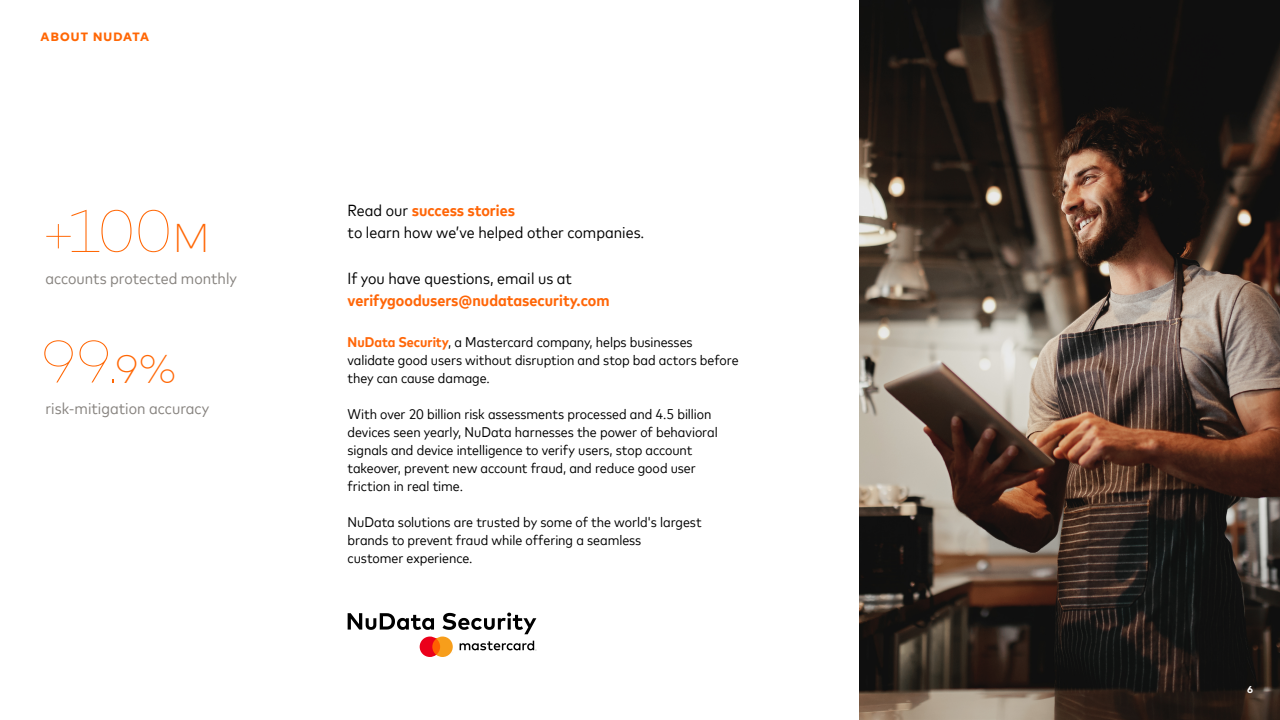
<style>
.page{position:relative;width:1280px;height:720px;background:#fff}
.page>*{position:absolute;margin:0;border:0;box-sizing:border-box;transform-origin:0 0}
.t1{font:100 60px "Mark Offc For MC";color:#ff6705}
.t2{font:16px/22.5px "Mark For MC Nrw";color:#000}
.t3{font:16px "Mark For MC Nrw";color:#86827e}
.t4{font:700 16px "Mark For MC Nrw";color:#ff6608}
.t5{font:14px/18px "Mark For MC Nrw";letter-spacing:-.005em;color:#000}
.t6{font:800 12px "Mark Offc For MC";letter-spacing:.1em;color:#ff6705}
.t7{font:700 10px "Mark Offc For MC";color:#fff}
.s1{font-weight:200;font-size:40px}
.s2{font-weight:700;color:#ff6608}
</style>
<div class="page">
<img style="left:860px;top:0;width:420px;height:720px">
<svg style="left:348px;top:613px;width:188px;height:44px"></svg>
<p class="t6" style="left:40px;top:27px;width:110px">ABOUT NUDATA</p>
<h1 class="t1" style="left:40px;top:188px;width:171px">+100<span class="s1">M</span></h1>
<p class="t3" style="left:46px;top:266px;width:193px">accounts protected monthly</p>
<h1 class="t1" style="left:40px;top:319px;width:137px">99.<span class="s1">9%</span></h1>
<p class="t3" style="left:46px;top:397px;width:165px">risk-mitigation accuracy</p>
<p class="t2" style="left:348px;top:198px;width:298px">Read our <span class="s2">success stories<br></span>to learn how we’ve helped other companies.</p>
<p class="t2" style="left:348px;top:265px;width:226px">If you have questions, email us at</p>
<p class="t4" style="left:348px;top:288px;width:263px">verifygoodusers@nudatasecurity.com</p>
<p class="t5" style="left:348px;top:331px;width:392px"><span class="s2">NuData Security</span>, a Mastercard company, helps businesses validate good users without disruption and stop bad actors before they can cause damage.</p>
<p class="t5" style="left:348px;top:403px;width:372px">With over 20 billion risk assessments processed and 4.5 billion devices seen yearly, NuData harnesses the power of behavioral signals and device intelligence to verify users, stop account takeover, prevent new account fraud, and reduce good user friction in real time.</p>
<p class="t5" style="left:348px;top:512px;width:356px">NuData solutions are trusted by some of the world's largest brands to prevent fraud while offering a seamless<br>customer experience.</p>
<p class="t7" style="left:1247px;top:682px;width:7px">6</p>
</div>
